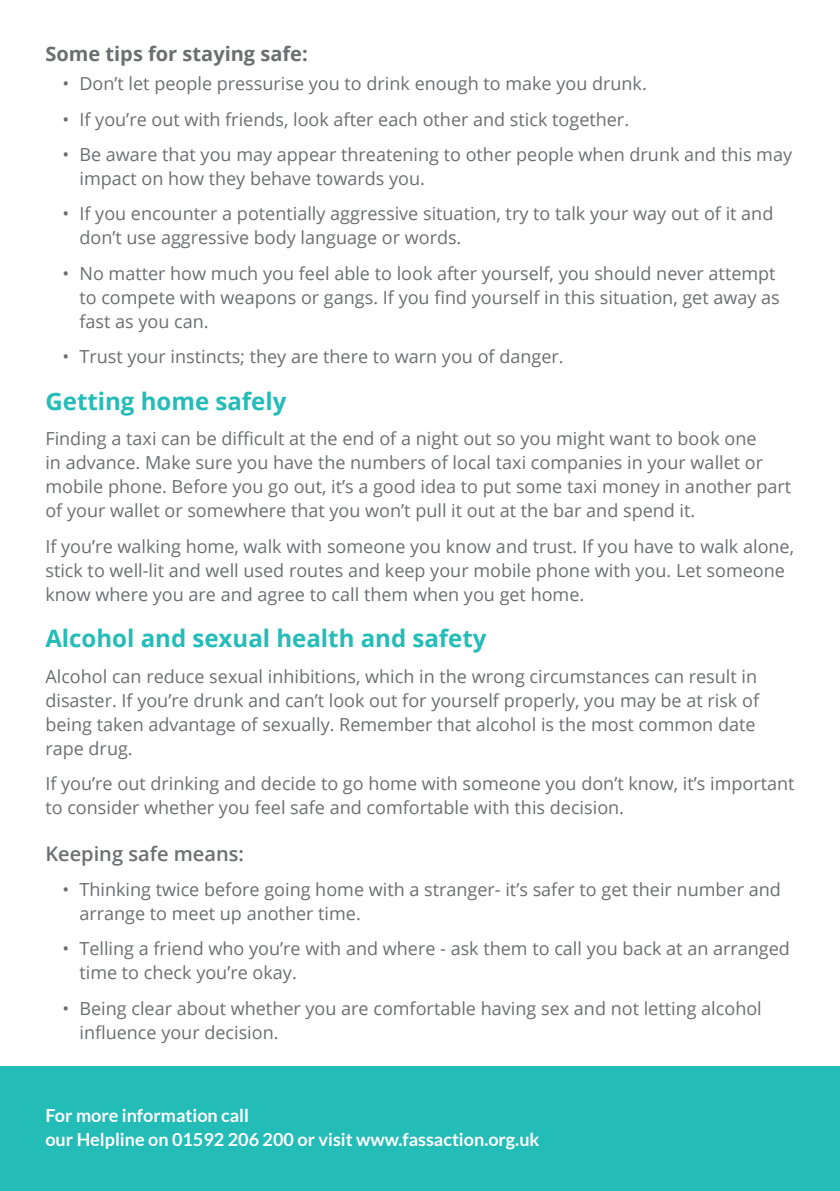
<style>
.page{position:relative;width:840px;height:1191px;background:#fff}
.page>*{position:absolute;margin:0;border:0;box-sizing:border-box;transform-origin:0 0}
.t1{font:700 24px "Open Sans";color:#24bcb7}
.t2{font:700 20px "Open Sans";color:#6d6e71}
.t3{font:600 20px "Open Sans";color:#6d6e71}
.t4{font:18px/24px "Open Sans";color:#6d6e71}
.t5{font:700 18px/24px "Lato";color:#fff}
</style>
<div class="page">
<div style="left:0;top:1066px;width:839px;height:125px;background:#24bcb7"></div>
<p class="t2" style="left:45px;top:39px;width:264px">Some tips for staying safe:</p>
<p class="t4" style="left:62px;top:71px;width:585px">• Don’t let people pressurise you to drink enough to make you drunk.</p>
<p class="t4" style="left:62px;top:107px;width:568px">• If you’re out with friends, look after each other and stick together.</p>
<p class="t4" style="left:79px;top:142px;width:713px;text-indent:-17px">• Be aware that you may appear threatening to other people when drunk and this may impact on how they behave towards you.</p>
<p class="t4" style="left:79px;top:201px;width:695px;text-indent:-17px">• If you encounter a potentially aggressive situation, try to talk your way out of it and don’t use aggressive body language or words.</p>
<p class="t4" style="left:79px;top:261px;width:701px;text-indent:-17px">• No matter how much you feel able to look after yourself, you should never attempt to compete with weapons or gangs. If you find yourself in this situation, get away as fast as you can.</p>
<p class="t4" style="left:62px;top:344px;width:502px">• Trust your instincts; they are there to warn you of danger.</p>
<h1 class="t1" style="left:45px;top:384px;width:242px">Getting home safely</h1>
<p class="t4" style="left:45px;top:426px;width:747px">Finding a taxi can be difficult at the end of a night out so you might want to book one<br>in advance. Make sure you have the numbers of local taxi companies in your wallet or mobile phone. Before you go out, it’s a good idea to put some taxi money in another part of your wallet or somewhere that you won’t pull it out at the bar and spend it.</p>
<p class="t4" style="left:45px;top:533px;width:749px">If you’re walking home, walk with someone you know and trust. If you have to walk alone, stick to well-lit and well used routes and keep your mobile phone with you. Let someone know where you are and agree to call them when you get home.</p>
<h1 class="t1" style="left:45px;top:621px;width:442px">Alcohol and sexual health and safety</h1>
<p class="t4" style="left:45px;top:663px;width:714px">Alcohol can reduce sexual inhibitions, which in the wrong circumstances can result in disaster. If you’re drunk and can’t look out for yourself properly, you may be at risk of being taken advantage of sexually. Remember that alcohol is the most common date rape drug.</p>
<p class="t4" style="left:45px;top:771px;width:750px">If you’re out drinking and decide to go home with someone you don’t know, it’s important to consider whether you feel safe and comfortable with this decision.</p>
<p class="t3" style="left:45px;top:839px;width:200px">Keeping safe means:</p>
<p class="t4" style="left:79px;top:877px;width:702px;text-indent:-17px">• Thinking twice before going home with a stranger- it’s safer to get their number and arrange to meet up another time.</p>
<p class="t4" style="left:79px;top:936px;width:711px;text-indent:-17px">• Telling a friend who you’re with and where - ask them to call you back at an arranged time to check you’re okay.</p>
<p class="t4" style="left:79px;top:995px;width:683px;text-indent:-17px">• Being clear about whether you are comfortable having sex and not letting alcohol influence your decision.</p>
<p class="t5" style="left:45px;top:1102px;width:495px">For more information call<br>our Helpline on 01592 206 200 or visit www.fassaction.org.uk</p>
</div>
